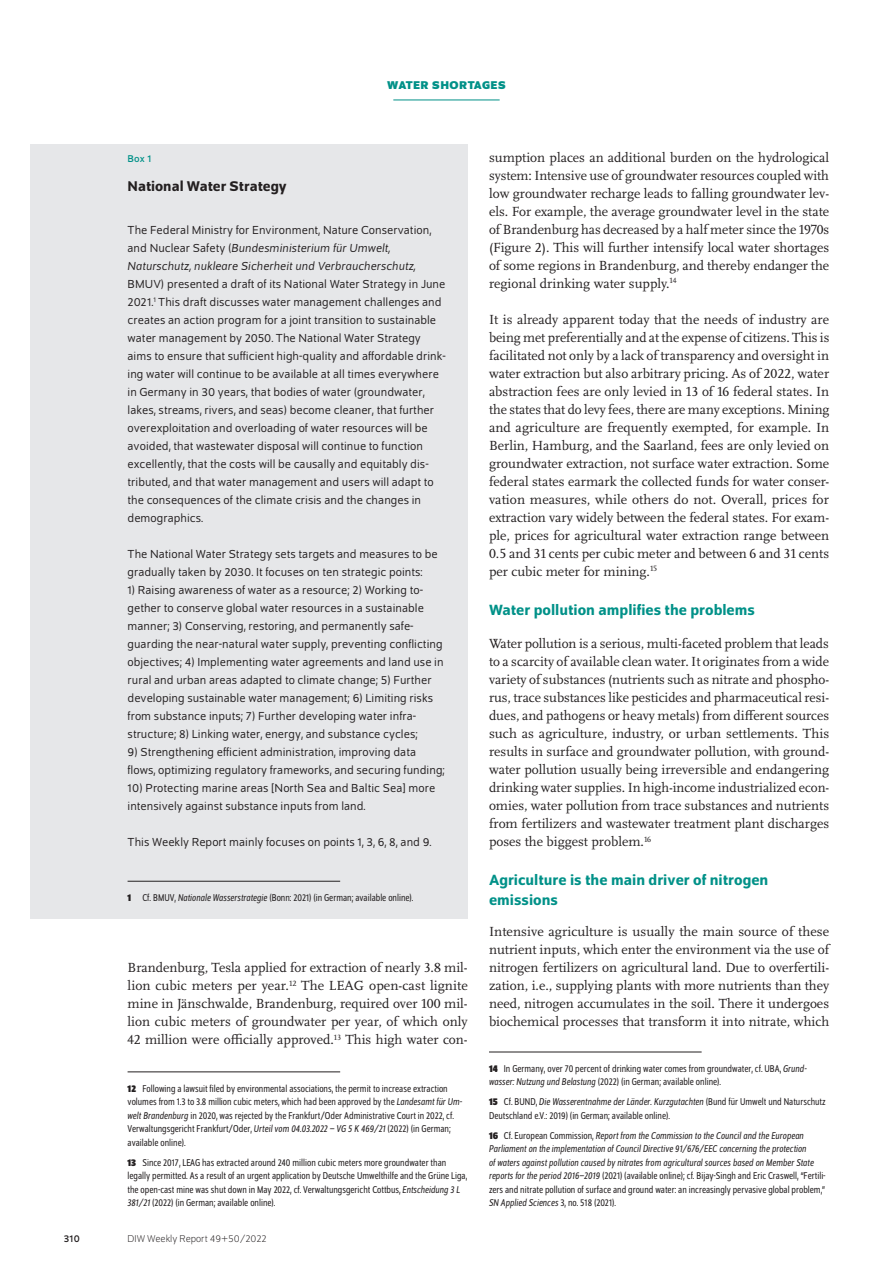
<style>
.page{position:relative;width:893px;height:1263px;background:#fff}
.page>*{position:absolute;margin:0;border:0;box-sizing:border-box;transform-origin:0 0}
.t1{font:500 15.75px/19.5px "Schumpeter";color:#009188}
.t2{font:500 15px "Schumpeter";color:#231f20}
.t3{font:13.8px/18px "Scala Pro";color:#231f20;text-align:justify}
.t4{font:12.3px/18px "Schumpeter Blond";letter-spacing:.005em;color:#231f20}
.t5{font:italic 12.3px/18px "Schumpeter Blond";letter-spacing:.005em;color:#231f20}
.t6{font:700 12px "Schumpeter";color:#009188}
.t7{font:semi-condensed 10.5px/13.5px "Schumpeter Blond";color:#231f20}
.t8{font:italic semi-condensed 10.5px/13.5px "Schumpeter Blond";color:#231f20}
.t9{font:300 10.5px "Schumpeter";color:#231f20}
.t10{font:10.5px "Schumpeter";color:#009188}
.t11{font:10.5px "Schumpeter";color:#231f20}
.s1{font-style:normal}
.s2{font-family:"Schumpeter";font-weight:700}
.s3{font-style:italic}
.s4{font-family:"Schumpeter";font-weight:700;font-style:normal}
</style>
<div class="page">
<hr style="left:393px;top:100px;width:107px;height:1px;background:#009188">
<hr style="left:128px;top:1071px;width:212px;height:1px;background:#231f20">
<hr style="left:489px;top:1051px;width:213px;height:1px;background:#231f20">
<div style="left:30px;top:144px;width:438px;height:774px;background:#e6e7e9"></div>
<hr style="left:128px;top:881px;width:212px;height:1px;background:#231f20">
<p class="t6" style="left:387px;top:79px;width:10px">WATER</p>
<p class="t6" style="left:432px;top:79px;width:10px">SHORTAGES</p>
<p class="t10" style="left:128px;top:153px;width:25px">Box 1</p>
<p class="t2" style="left:128px;top:178px;width:161px">National Water Strategy</p>
<p class="t5" style="left:128px;top:221px;width:305px"><span class="s1">The Federal Ministry for Environment, Nature Conservation, and Nuclear Safety (</span>Bundesministerium für Umwelt,<br>Naturschutz, nukleare Sicherheit und Verbraucherschutz,</p>
<p class="t4" style="left:128px;top:275px;width:320px">BMUV) presented a draft of its National Water Strategy in June 2021.<sup>1</sup> This draft discusses water management challenges and creates an action program for a joint transition to sustainable water management by 2050. The National Water Strategy aims to ensure that sufficient high-quality and affordable drink&shy;ing water will continue to be available at all times everywhere in Germany in 30 years, that bodies of water (groundwater, lakes, streams, rivers, and seas) become cleaner, that further overexploitation and overloading of water resources will be avoided, that wastewater disposal will continue to function excellently, that the costs will be causally and equitably dis&shy;tributed, and that water management and users will adapt to the consequences of the climate crisis and the changes in demographics.</p>
<p class="t4" style="left:128px;top:545px;width:312px">The National Water Strategy sets targets and measures to be gradually taken by 2030. It focuses on ten strategic points:</p>
<p class="t4" style="left:128px;top:581px;width:318px">1) Raising awareness of water as a resource; 2) Working to&shy;gether to conserve global water resources in a sustainable manner; 3) Conserving, restoring, and permanently safe&shy;guarding the near-natural water supply, preventing conflicting objectives; 4) Implementing water agreements and land use in rural and urban areas adapted to climate change; 5) Further developing sustainable water management; 6) Limiting risks from substance inputs; 7) Further developing water infra&shy;structure; 8) Linking water, energy, and substance cycles;</p>
<p class="t4" style="left:128px;top:744px;width:319px">9) Strengthening efficient administration, improving data flows, optimizing regulatory frameworks, and securing funding;</p>
<p class="t4" style="left:128px;top:780px;width:309px">10) Protecting marine areas [North Sea and Baltic Sea] more intensively against substance inputs from land.</p>
<p class="t4" style="left:128px;top:834px;width:306px">This Weekly Report mainly focuses on points 1, 3, 6, 8, and 9.</p>
<p class="t7" style="left:128px;top:891px;width:287px"><span class="s2">1</span> Cf. BMUV, <span class="s3">Nationale Wasserstrategie</span> (Bonn: 2021) (in German; available online).</p>
<p class="t3" style="left:128px;top:958px;width:342px">Brandenburg, Tesla applied for extraction of nearly 3.8 mil&shy;lion cubic meters per year.<sup>12</sup> The LEAG open-cast lignite mine in Jänschwalde, Brandenburg, required over 100 mil&shy;lion cubic meters of groundwater per year, of which only 42 million were officially approved.<sup>13</sup> This high water con-</p>
<p class="t7" style="left:128px;top:1082px;width:336px"><span class="s2">12</span> Following a lawsuit filed by environmental associations, the permit to increase extraction volumes from 1.3 to 3.8 million cubic meters, which had been approved by the <span class="s3">Landesamt für Um&shy;welt Brandenburg</span> in 2020, was rejected by the Frankfurt/Oder Administrative Court in 2022, cf.<br>Verwaltungsgericht Frankfurt/Oder, <span class="s3">Urteil vom 04.03.2022 – VG 5 K 469/21</span> (2022) (in German; available online).</p>
<p class="t7" style="left:128px;top:1156px;width:341px"><span class="s2">13</span> Since 2017, LEAG has extracted around 240 million cubic meters more groundwater than legally permitted. As a result of an urgent application by Deutsche Umwelthilfe and the Grüne Liga, the open-cast mine was shut down in May 2022, cf. Verwaltungsgericht Cottbus, <span class="s3">Entscheidung 3 L 381/21</span> (2022) (in German; available online).</p>
<p class="t11" style="left:64px;top:1233px;width:18px">310</p>
<p class="t9" style="left:128px;top:1234px;width:141px">DIW Weekly Report 49+50/2022</p>
<p class="t3" style="left:489px;top:148px;width:342px">sumption places an additional burden on the hydrological system: Intensive use of groundwater resources coupled with low groundwater recharge leads to falling groundwater lev&shy;els. For example, the average groundwater level in the state of Brandenburg has decreased by a half meter since the 1970s (Figure 2). This will further intensify local water shortages of some regions in Brandenburg, and thereby endanger the regional drinking water supply.<sup>14</sup></p>
<p class="t3" style="left:489px;top:310px;width:342px">It is already apparent today that the needs of industry are being met preferentially and at the expense of citizens. This is facilitated not only by a lack of transparency and oversight in water extraction but also arbitrary pricing. As of 2022, water abstraction fees are only levied in 13 of 16 federal states. In the states that do levy fees, there are many exceptions. Mining and agriculture are frequently exempted, for example. In Berlin, Hamburg, and the Saarland, fees are only levied on groundwater extraction, not surface water extraction. Some federal states earmark the collected funds for water conser&shy;vation measures, while others do not. Overall, prices for extraction vary widely between the federal states. For exam&shy;ple, prices for agricultural water extraction range between 0.5 and 31 cents per cubic meter and between 6 and 31 cents per cubic meter for mining.<sup>15</sup></p>
<p class="t1" style="left:489px;top:600px;width:267px">Water pollution amplifies the problems</p>
<p class="t3" style="left:489px;top:634px;width:342px">Water pollution is a serious, multi-faceted problem that leads to a scarcity of available clean water. It originates from a wide variety of substances (nutrients such as nitrate and phospho&shy;rus, trace substances like pesticides and pharmaceutical resi&shy;dues, and pathogens or heavy metals) from different sources such as agriculture, industry, or urban settlements. This results in surface and groundwater pollution, with ground&shy;water pollution usually being irreversible and endangering drinking water supplies. In high-income industrialized econ&shy;omies, water pollution from trace substances and nutrients from fertilizers and wastewater treatment plant discharges poses the biggest problem.<sup>16</sup></p>
<p class="t1" style="left:489px;top:870px;width:281px">Agriculture is the main driver of nitrogen emissions</p>
<p class="t3" style="left:489px;top:922px;width:342px">Intensive agriculture is usually the main source of these nutrient inputs, which enter the environment via the use of nitrogen fertilizers on agricultural land. Due to overfertili&shy;zation, i.e., supplying plants with more nutrients than they need, nitrogen accumulates in the soil. There it undergoes biochemical processes that transform it into nitrate, which</p>
<p class="t7" style="left:489px;top:1062px;width:319px"><span class="s2">14</span> In Germany, over 70 percent of drinking water comes from groundwater, cf. UBA, <span class="s3">Grund&shy;wasser: Nutzung und Belastung</span> (2022) (in German; available online).</p>
<p class="t7" style="left:489px;top:1095px;width:338px"><span class="s2">15</span> Cf. BUND, <span class="s3">Die Wasserentnahme der Länder. Kurzgutachten</span> (Bund für Umwelt und Naturschutz<br>Deutschland e.V.: 2019) (in German; available online).</p>
<p class="t8" style="left:489px;top:1129px;width:338px"><span class="s4">16</span> <span class="s1">Cf. European Commission,</span> Report from the Commission to the Council and the European Parliament on the implementation of Council Directive 91/676/EEC concerning the protection<br>of waters against pollution caused by nitrates from agricultural sources based on Member State reports for the period 2016–2019 <span class="s1">(2021) (available online); cf. Bijay-Singh and Eric Craswell, “Fertili&shy;zers and nitrate pollution of surface and ground water: an increasingly pervasive global problem,” </span>SN -Applied Sciences <span class="s1">3, no. 518 (2021).</span></p>
</div>
